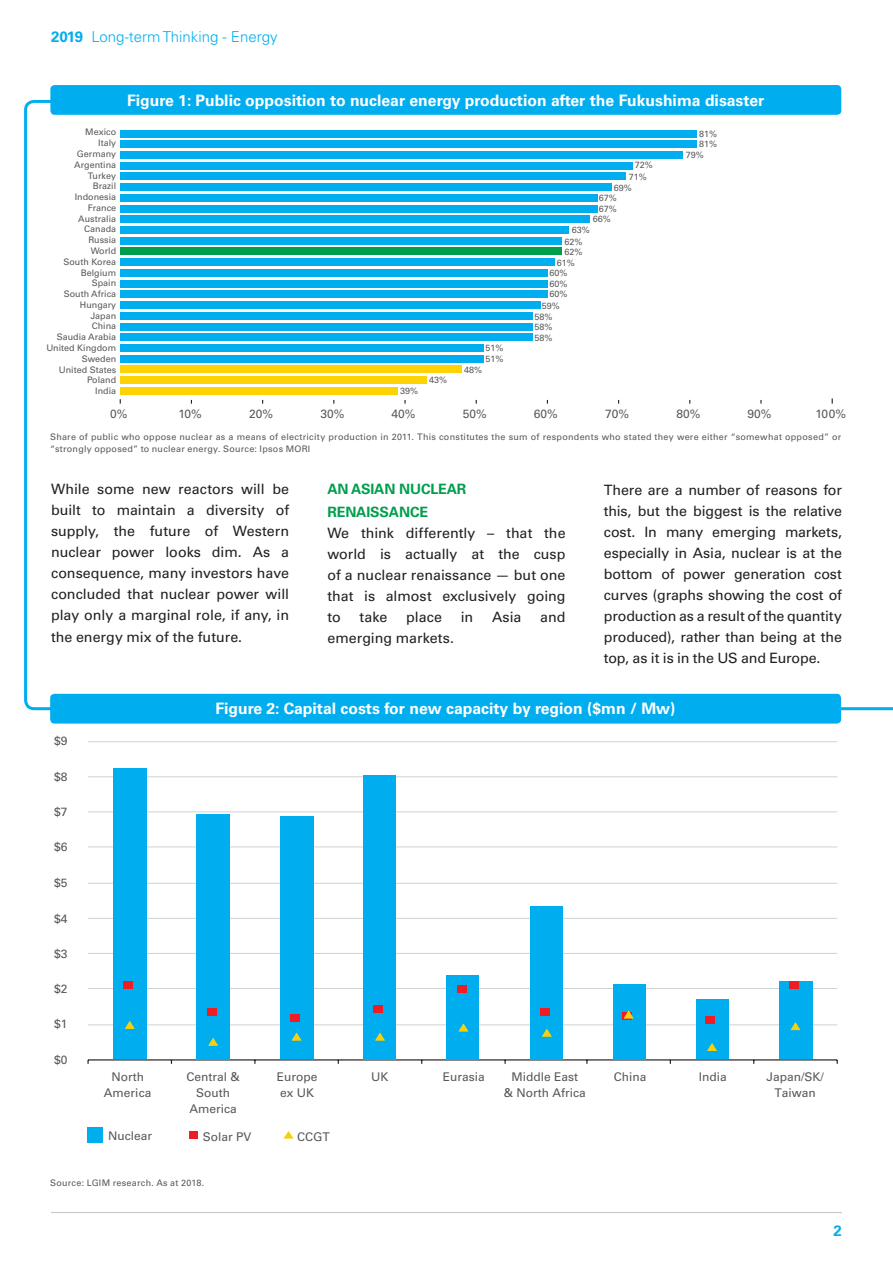
<style>
.page{position:relative;width:893px;height:1263px;background:#fff}
.page>*{position:absolute;margin:0;border:0;box-sizing:border-box;transform-origin:0 0}
.t1{font:700 15.75px "Univers LT Std";color:#fff}
.t2{font:300 15px "Univers";color:#00aeef}
.t3{font:700 15px "Univers LT Std";color:#00aeef}
.t4{font:14.25px/21px "Univers LT Std";letter-spacing:-.005em;color:#231f20;text-align:justify}
.t5{font:700 14.25px/22.5px "Univers LT Std";letter-spacing:-.01em;color:#009e4d}
.t6{font:12px "Univers LT";color:#57585a}
.t7{font:9px/10.8px "Univers LT";color:#57585a}
.t8{font:9px/12px "Univers LT Std";letter-spacing:.03em;color:#57585a}
.s1{font-family:"Univers LT Std";font-weight:700}
</style>
<div class="page">
<hr style="left:51px;top:1212px;width:791px;height:1px;background:#c7c8ca">
<div style="left:88px;top:1128px;width:15px;height:15px;background:#00aeef"></div>
<div style="left:189px;top:1132px;width:8px;height:7px;background:#ee1d23"></div>
<hr style="left:88px;top:1059px;width:749px;height:1px;background:#231f20">
<svg style="left:284px;top:1131px;width:9px;height:7px"></svg>
<div style="left:50px;top:85px;width:791px;height:30px;background:#00aeef;border-radius:4px"></div>
<svg style="left:24px;top:98px;width:869px;height:614px"></svg>
<div style="left:50px;top:694px;width:791px;height:29px;background:#00aeef;border-radius:4px"></div>
<hr style="left:88px;top:741px;width:749px;height:1px;background:#d1d2d4">
<hr style="left:88px;top:1024px;width:749px;height:1px;background:#d1d2d4">
<hr style="left:88px;top:988px;width:749px;height:1px;background:#d1d2d4">
<hr style="left:88px;top:953px;width:749px;height:1px;background:#d1d2d4">
<hr style="left:88px;top:918px;width:749px;height:1px;background:#d1d2d4">
<hr style="left:88px;top:883px;width:749px;height:1px;background:#d1d2d4">
<hr style="left:88px;top:846px;width:749px;height:1px;background:#d1d2d4">
<hr style="left:88px;top:811px;width:749px;height:1px;background:#d1d2d4">
<hr style="left:88px;top:776px;width:749px;height:1px;background:#d1d2d4">
<div style="left:113px;top:768px;width:34px;height:291px;background:#00aeef"></div>
<div style="left:196px;top:814px;width:34px;height:245px;background:#00aeef"></div>
<div style="left:280px;top:816px;width:33px;height:243px;background:#00aeef"></div>
<div style="left:363px;top:775px;width:32px;height:284px;background:#00aeef"></div>
<div style="left:447px;top:975px;width:32px;height:84px;background:#00aeef"></div>
<div style="left:530px;top:906px;width:32px;height:153px;background:#00aeef"></div>
<div style="left:613px;top:984px;width:32px;height:75px;background:#00aeef"></div>
<div style="left:697px;top:999px;width:32px;height:60px;background:#00aeef"></div>
<div style="left:779px;top:981px;width:33px;height:78px;background:#00aeef"></div>
<div style="left:123px;top:981px;width:10px;height:7px;background:#ee1d23"></div>
<div style="left:207px;top:1008px;width:9px;height:8px;background:#ee1d23"></div>
<div style="left:290px;top:1014px;width:10px;height:8px;background:#ee1d23"></div>
<div style="left:374px;top:1005px;width:9px;height:8px;background:#ee1d23"></div>
<div style="left:457px;top:984px;width:10px;height:8px;background:#ee1d23"></div>
<div style="left:540px;top:1008px;width:10px;height:8px;background:#ee1d23"></div>
<svg style="left:622px;top:1012px;width:10px;height:8px"></svg>
<div style="left:706px;top:1016px;width:9px;height:7px;background:#ee1d23"></div>
<div style="left:789px;top:981px;width:10px;height:7px;background:#ee1d23"></div>
<svg style="left:125px;top:1021px;width:10px;height:8px"></svg>
<svg style="left:208px;top:1038px;width:10px;height:8px"></svg>
<svg style="left:292px;top:1033px;width:9px;height:7px"></svg>
<svg style="left:375px;top:1033px;width:10px;height:7px"></svg>
<svg style="left:459px;top:1023px;width:9px;height:8px"></svg>
<svg style="left:542px;top:1029px;width:10px;height:7px"></svg>
<svg style="left:624px;top:1010px;width:9px;height:8px"></svg>
<svg style="left:707px;top:1043px;width:10px;height:8px"></svg>
<svg style="left:791px;top:1022px;width:9px;height:8px"></svg>
<p class="t2" style="left:51px;top:27px;width:228px"><span class="s1">2019</span> Long-term Thinking - Energy</p>
<p class="t1" style="left:127px;top:91px;width:639px">Figure 1: Public opposition to nuclear energy production after the Fukushima disaster</p>
<p class="t7" style="left:46px;top:127px;width:71px;text-align:right">Mexico<br>Italy<br>Germany<br>Argentina<br>Turkey<br>Brazil<br>Indonesia<br>France<br>Australia<br>Canada<br>Russia<br>World<br>South Korea<br>Belgium<br>Spain<br>South Africa<br>Hungary<br>Japan<br>China<br>Saudia Arabia<br>United Kingdom<br>Sweden<br>United States<br>Poland<br>India</p>
<p class="t7" style="left:699px;top:128px;width:19px">81%</p>
<p class="t7" style="left:699px;top:139px;width:19px">81%</p>
<p class="t7" style="left:686px;top:149px;width:19px">79%</p>
<p class="t7" style="left:629px;top:159px;width:25px;line-height:12px;text-indent:6px">72%<br>71%</p>
<p class="t7" style="left:614px;top:182px;width:19px">69%</p>
<p class="t7" style="left:599px;top:193px;width:19px">67%</p>
<p class="t7" style="left:599px;top:203px;width:19px">67%</p>
<p class="t7" style="left:593px;top:214px;width:19px">66%</p>
<p class="t7" style="left:564px;top:224px;width:27px;line-height:12px;text-indent:7px">63%<br>62%</p>
<p class="t7" style="left:564px;top:247px;width:19px">62%</p>
<p class="t7" style="left:557px;top:257px;width:19px">61%</p>
<p class="t7" style="left:549px;top:268px;width:19px">60%</p>
<p class="t7" style="left:549px;top:278px;width:19px">60%</p>
<p class="t7" style="left:549px;top:289px;width:19px">60%</p>
<p class="t7" style="left:534px;top:301px;width:27px;line-height:10.2px;text-indent:7px">59%<br>58%<br>58%</p>
<p class="t7" style="left:534px;top:332px;width:19px">58%</p>
<p class="t7" style="left:486px;top:342px;width:19px">51%<br>51%</p>
<p class="t7" style="left:464px;top:364px;width:19px">48%</p>
<p class="t7" style="left:429px;top:375px;width:20px">43%</p>
<p class="t7" style="left:400px;top:385px;width:20px">39%</p>
<p class="t6" style="left:110px;top:406px;width:19px">0%</p>
<p class="t6" style="left:178px;top:406px;width:25px">10%</p>
<p class="t6" style="left:249px;top:406px;width:25px">20%</p>
<p class="t6" style="left:320px;top:406px;width:25px">30%</p>
<p class="t6" style="left:392px;top:406px;width:25px">40%</p>
<p class="t6" style="left:463px;top:406px;width:25px">50%</p>
<p class="t6" style="left:534px;top:406px;width:25px">60%</p>
<p class="t6" style="left:605px;top:406px;width:25px">70%</p>
<p class="t6" style="left:676px;top:406px;width:25px">80%</p>
<p class="t6" style="left:748px;top:406px;width:25px">90%</p>
<p class="t6" style="left:815px;top:406px;width:32px">100%</p>
<p class="t8" style="left:50px;top:431px;width:793px">Share of public who oppose nuclear as a means of electricity production in 2011. This constitutes the sum of respondents who stated they were either “somewhat opposed” or “strongly opposed” to nuclear energy. Source: Ipsos MORI</p>
<p class="t4" style="left:51px;top:479px;width:240px">While some new reactors will be built to maintain a diversity of supply, the future of Western nuclear power looks dim. As a consequence, many investors have concluded that nuclear power will play only a marginal role, if any, in the energy mix of the future.</p>
<p class="t5" style="left:327px;top:478px;width:140px">AN ASIAN NUCLEAR<br>RENAISSANCE</p>
<p class="t4" style="left:327px;top:522px;width:240px">We think differently – that the world is actually at the cusp of a nuclear renaissance — but one that is almost exclusively going to</p>
<p class="t4" style="left:360px;top:606px;width:29px">take</p>
<p class="t4" style="left:406px;top:606px;width:37px">place</p>
<p class="t4" style="left:461px;top:606px;width:14px">in</p>
<p class="t4" style="left:492px;top:606px;width:31px">Asia</p>
<p class="t4" style="left:540px;top:606px;width:27px">and</p>
<p class="t4" style="left:327px;top:627px;width:128px">emerging markets.</p>
<p class="t4" style="left:604px;top:480px;width:240px">There are a number of reasons for this, but the biggest is the relative cost. In many emerging markets, especially in Asia, nuclear is at the bottom of power generation cost curves (graphs showing the cost of production as a result of the quantity produced), rather than being at the top, as it is in the US and Europe.</p>
<p class="t6" style="left:54px;top:734px;width:15px">$9</p>
<p class="t6" style="left:54px;top:770px;width:15px">$8</p>
<p class="t6" style="left:54px;top:805px;width:15px">$7</p>
<p class="t6" style="left:54px;top:840px;width:15px">$6</p>
<p class="t6" style="left:54px;top:875px;width:15px">$5</p>
<p class="t6" style="left:54px;top:911px;width:15px">$4</p>
<p class="t6" style="left:54px;top:946px;width:15px">$3</p>
<p class="t6" style="left:54px;top:982px;width:15px">$2</p>
<p class="t6" style="left:54px;top:1017px;width:15px">$1</p>
<p class="t6" style="left:54px;top:1053px;width:15px">$0</p>
<p class="t1" style="left:215px;top:700px;width:462px">Figure 2: Capital costs for new capacity by region ($mn / Mw)</p>
<p class="t6" style="left:111px;top:1069px;width:34px">North</p>
<p class="t6" style="left:186px;top:1069px;width:55px">Central &amp;</p>
<p class="t6" style="left:277px;top:1069px;width:42px">Europe</p>
<p class="t6" style="left:371px;top:1069px;width:19px">UK</p>
<p class="t6" style="left:443px;top:1069px;width:44px">Eurasia</p>
<p class="t6" style="left:511px;top:1069px;width:68px">Middle East</p>
<p class="t6" style="left:614px;top:1069px;width:34px">China</p>
<p class="t6" style="left:699px;top:1069px;width:30px">India</p>
<p class="t6" style="left:766px;top:1069px;width:59px">Japan/SK/</p>
<p class="t6" style="left:104px;top:1085px;width:49px">America</p>
<p class="t6" style="left:196px;top:1085px;width:35px">South</p>
<p class="t6" style="left:280px;top:1085px;width:36px">ex UK</p>
<p class="t6" style="left:504px;top:1085px;width:84px">&amp; North Africa</p>
<p class="t6" style="left:774px;top:1085px;width:43px">Taiwan</p>
<p class="t6" style="left:189px;top:1101px;width:49px">America</p>
<p class="t6" style="left:108px;top:1129px;width:46px">Nuclear</p>
<p class="t6" style="left:203px;top:1129px;width:50px">Solar PV</p>
<p class="t6" style="left:297px;top:1129px;width:34px">CCGT</p>
<p class="t8" style="left:50px;top:1176px;width:156px">Source: LGIM research. As at 2018.</p>
<p class="t3" style="left:834px;top:1221px;width:10px">2</p>
</div>
